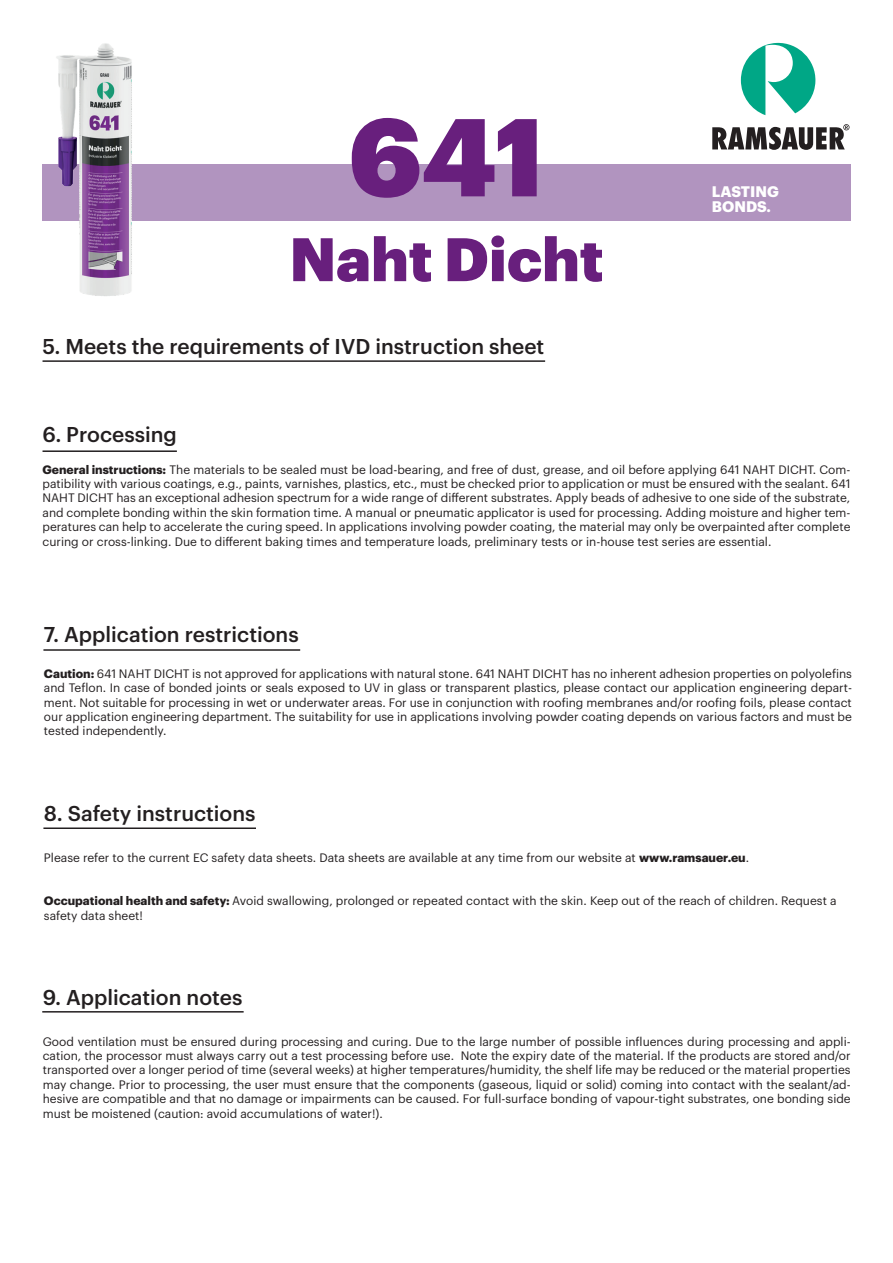
<style>
.page{position:relative;width:893px;height:1263px;background:#fff}
.page>*{position:absolute;margin:0;border:0;box-sizing:border-box;transform-origin:0 0}
.t1{font:900 108px "Graphik";color:#681f7d}
.t2{font:900 60px "Graphik";color:#681f7d}
.t3{font:500 21px "Graphik";color:#231f20}
.t4{font:700 15px/15px "Graphik";color:#fff}
.t5{font:12px/14.4px "Graphik";color:#231f20;text-align:justify}
.s1{font-weight:700}
</style>
<div class="page">
<div style="left:43px;top:164px;width:808px;height:57px;background:#b194bf"></div>
<hr style="left:43px;top:360px;width:502px;height:2px;background:#231f20">
<hr style="left:43px;top:450px;width:134px;height:2px;background:#231f20">
<svg style="left:712px;top:124px;width:137px;height:26px"></svg>
<svg style="left:741px;top:43px;width:75px;height:72px"></svg>
<img style="left:42px;top:43px;width:90px;height:253px">
<hr style="left:43px;top:827px;width:213px;height:2px;background:#231f20">
<hr style="left:43px;top:649px;width:257px;height:2px;background:#231f20">
<hr style="left:42px;top:1011px;width:202px;height:1px;background:#231f20">
<h1 class="t1" style="left:348px;top:73px;width:197px">641</h1>
<h2 class="t2" style="left:289px;top:213px;width:316px">Naht Dicht</h2>
<h3 class="t3" style="left:43px;top:331px;width:503px">5. Meets the requirements of IVD instruction sheet</h3>
<p class="t4" style="left:712px;top:183px;width:69px">LASTING<br>BONDS.</p>
<h3 class="t3" style="left:43px;top:419px;width:136px">6. Processing</h3>
<p class="t5" style="left:43px;top:461px;width:809px"><span class="s1">General instructions:</span> The materials to be sealed must be load-bearing, and free of dust, grease, and oil before applying 641 NAHT DICHT. Com&shy;patibility with various coatings, e.g., paints, varnishes, plastics, etc., must be checked prior to application or must be ensured with the sealant. 641<br>NAHT DICHT has an exceptional adhesion spectrum for a wide range of different substrates. Apply beads of adhesive to one side of the substrate, and complete bonding within the skin formation time. A manual or pneumatic applicator is used for processing. Adding moisture and higher tem&shy;peratures can help to accelerate the curing speed. In applications involving powder coating, the material may only be overpainted after complete curing or cross-linking. Due to different baking times and temperature loads, preliminary tests or in-house test series are essential.</p>
<h3 class="t3" style="left:44px;top:618px;width:256px">7. Application restrictions</h3>
<p class="t5" style="left:44px;top:665px;width:809px"><span class="s1">Caution:</span> 641 NAHT DICHT is not approved for applications with natural stone. 641 NAHT DICHT has no inherent adhesion properties on polyolefins and Teflon. In case of bonded joints or seals exposed to UV in glass or transparent plastics, please contact our application engineering depart&shy;ment. Not suitable for processing in wet or underwater areas. For use in conjunction with roofing membranes and/or roofing foils, please contact our application engineering department. The suitability for use in applications involving powder coating depends on various factors and must be tested independently.</p>
<h3 class="t3" style="left:44px;top:798px;width:213px">8. Safety instructions</h3>
<p class="t5" style="left:44px;top:849px;width:707px">Please refer to the current EC safety data sheets. Data sheets are available at any time from our website at <span class="s1">www.ramsauer.eu</span>.</p>
<p class="t5" style="left:44px;top:893px;width:794px"><span class="s1">Occupational health and safety:</span> Avoid swallowing, prolonged or repeated contact with the skin. Keep out of the reach of children. Request a safety data sheet!</p>
<h3 class="t3" style="left:43px;top:981px;width:201px">9. Application notes</h3>
<p class="t5" style="left:43px;top:1033px;width:809px">Good ventilation must be ensured during processing and curing. Due to the large number of possible influences during processing and appli&shy;cation, the processor must always carry out a test processing before use. Note the expiry date of the material. If the products are stored and/or transported over a longer period of time (several weeks) at higher temperatures/humidity, the shelf life may be reduced or the material properties may change. Prior to processing, the user must ensure that the components (gaseous, liquid or solid) coming into contact with the sealant/ad&shy;hesive are compatible and that no damage or impairments can be caused. For full-surface bonding of vapour-tight substrates, one bonding side must be moistened (caution: avoid accumulations of water!).</p>
</div>
